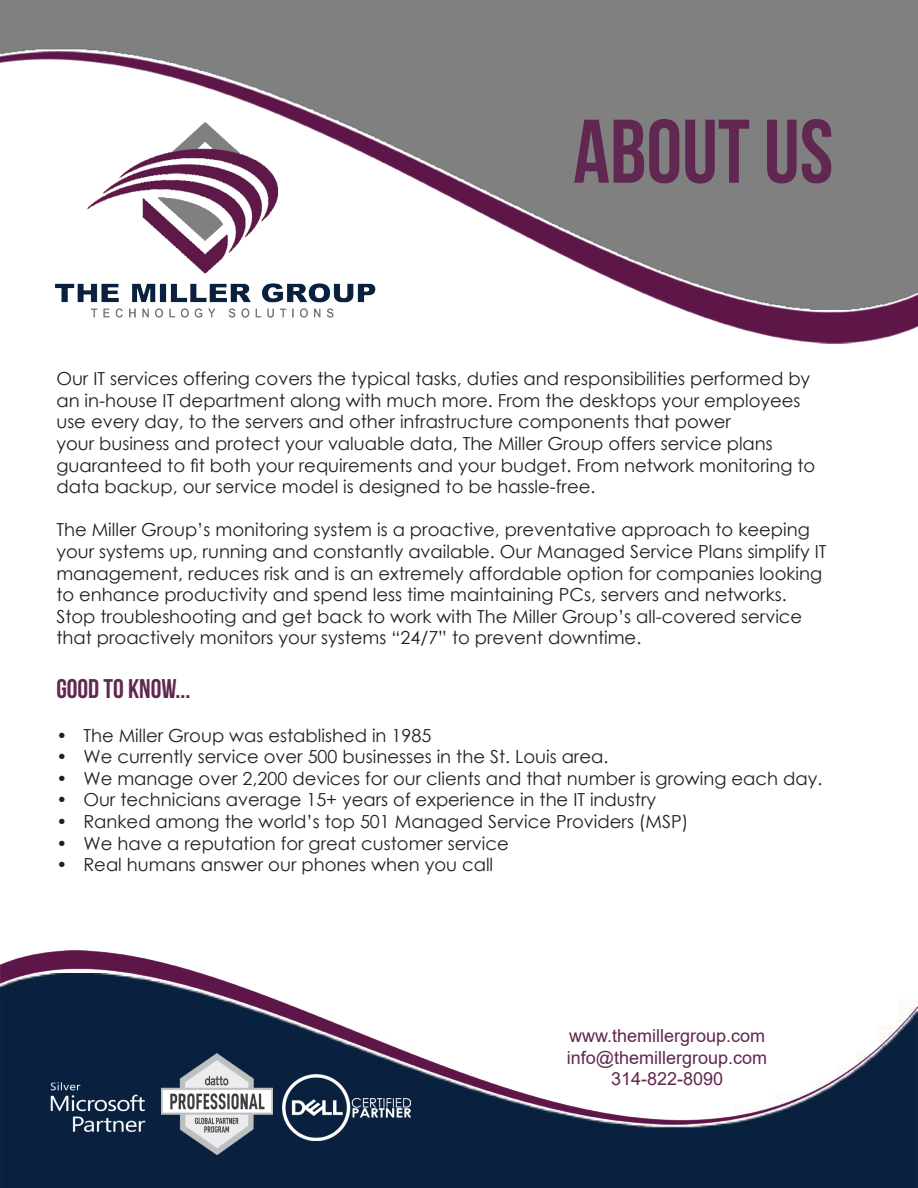
<style>
.page{position:relative;width:918px;height:1188px;background:#fff}
.page>*{position:absolute;margin:0;border:0;box-sizing:border-box;transform-origin:0 0}
.t1{font:90px "Bebas Neue";color:#602750}
.t2{font:27px "Bebas Neue";color:#602750}
.t3{font:18px/21.6px "Century Gothic";color:#231f20}
.t4{font:18px "Arial";color:#602750}
</style>
<div class="page">
<div style="left:0;top:1125px;width:917px;height:63px;background:#09213f"></div>
<img style="left:0;top:950px;width:917px;height:175px">
<img style="left:0;top:51px;width:918px;height:293px">
<img style="left:54px;top:283px;width:321px;height:36px">
<img style="left:74px;top:108px;width:217px;height:178px">
<img style="left:283px;top:1074px;width:127px;height:67px">
<img style="left:23px;top:1057px;width:150px;height:99px">
<img style="left:162px;top:1054px;width:110px;height:100px">
<p class="t1" style="left:573px;top:102px;width:262px">ABOUT US</p>
<p class="t3" style="left:56px;top:368px;width:760px">Our IT services offering covers the typical tasks, duties and responsibilities performed by an in-house IT department along with much more. From the desktops your employees use every day, to the servers and other infrastructure components that power<br>your business and protect your valuable data, The Miller Group offers service plans guaranteed to fit both your requirements and your budget. From network monitoring to data backup, our service model is designed to be hassle-free.</p>
<p class="t3" style="left:56px;top:519px;width:772px">The Miller Group’s monitoring system is a proactive, preventative approach to keeping your systems up, running and constantly available. Our Managed Service Plans simplify IT management, reduces risk and is an extremely affordable option for companies looking to enhance productivity and spend less time maintaining PCs, servers and networks.<br>Stop troubleshooting and get back to work with The Miller Group’s all-covered service that proactively monitors your systems “24/7” to prevent downtime.</p>
<p class="t2" style="left:56px;top:674px;width:136px">GOOD TO KNOW...</p>
<p class="t3" style="left:56px;top:724px;width:377px">• The Miller Group was established in 1985</p>
<p class="t3" style="left:56px;top:746px;width:553px">• We currently service over 500 businesses in the St. Louis area.</p>
<p class="t3" style="left:56px;top:767px;width:768px">• We manage over 2,200 devices for our clients and that number is growing each day.</p>
<p class="t3" style="left:56px;top:789px;width:601px">• Our technicians average 15+ years of experience in the IT industry</p>
<p class="t3" style="left:56px;top:810px;width:634px">• Ranked among the world’s top 501 Managed Service Providers (MSP)</p>
<p class="t3" style="left:56px;top:832px;width:454px">• We have a reputation for great customer service</p>
<p class="t3" style="left:56px;top:854px;width:438px">• Real humans answer our phones when you call</p>
<p class="t4" style="left:569px;top:1023px;width:198px">www.themillergroup.com</p>
<p class="t4" style="left:567px;top:1045px;width:202px">info@themillergroup.com</p>
<p class="t4" style="left:611px;top:1067px;width:114px">314-822-8090</p>
</div>
